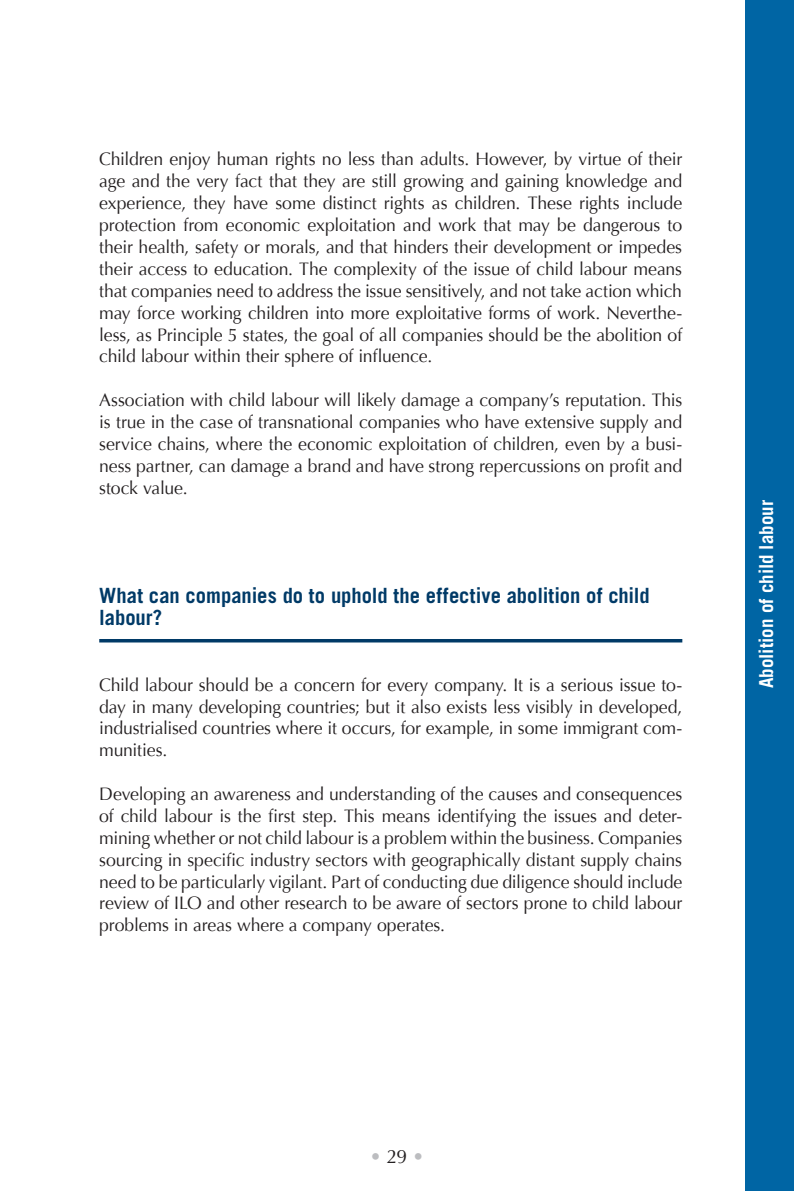
<style>
.page{position:relative;width:794px;height:1191px;background:#fff}
.page>*{position:absolute;margin:0;border:0;box-sizing:border-box;transform-origin:0 0}
.pts_titres{font:700 21px/21.9px "Trade Gothic LT Std";color:#003a67}
.titre_chapitre{font:700 19.25px "Trade Gothic";color:#fff}
.t1{font:19.25px "Optima";color:#bcbdc0}
.body{font:18.03px/21.9px "Optima";letter-spacing:-.01em;color:#231f20;text-align:justify}
.s1{color:#231f20}
</style>
<div class="page">
<div style="left:745px;top:0;width:49px;height:1191px;background:#0065a4"></div>
<hr style="left:99px;top:639px;width:583px;height:3px;background:#003a67">
<p class="body" style="left:99px;top:149px;width:584px">Children enjoy human rights no less than adults. However, by virtue of their age and the very fact that they are still growing and gaining knowledge and experience, they have some distinct rights as children. These rights include protection from economic exploitation and work that may be dangerous to their health, safety or morals, and that hinders their development or impedes their access to education. The complexity of the issue of child labour means that companies need to address the issue sensitively, and not take action which may force working children into more exploitative forms of work. Neverthe&shy;less, as Principle 5 states, the goal of all companies should be the abolition of child labour within their sphere of influence.</p>
<p class="body" style="left:99px;top:389px;width:584px">Association with child labour will likely damage a company’s reputation. This is true in the case of transnational companies who have extensive supply and service chains, where the economic exploitation of children, even by a busi&shy;ness partner, can damage a brand and have strong repercussions on profit and stock value.</p>
<p class="pts_titres" style="left:99px;top:584px;width:552px">What can companies do to uphold the effective abolition of child labour?</p>
<p class="body" style="left:99px;top:674px;width:584px">Child labour should be a concern for every company. It is a serious issue to&shy;day in many developing countries; but it also exists less visibly in developed, industrialised countries where it occurs, for example, in some immigrant com&shy;munities.</p>
<p class="body" style="left:99px;top:783px;width:584px">Developing an awareness and understanding of the causes and consequences of child labour is the first step. This means identifying the issues and deter&shy;mining whether or not child labour is a problem within the business. Companies sourcing in specific industry sectors with geographically distant supply chains need to be particularly vigilant. Part of conducting due diligence should include review of ILO and other research to be aware of sectors prone to child labour problems in areas where a company operates.</p>
<p class="titre_chapitre" style="left:754px;top:688px;width:190px;rotate:-90deg">Abolition of child labour</p>
<p class="t1" style="left:370px;top:1145px;width:56px">• <span class="s1">29</span> •</p>
</div>
